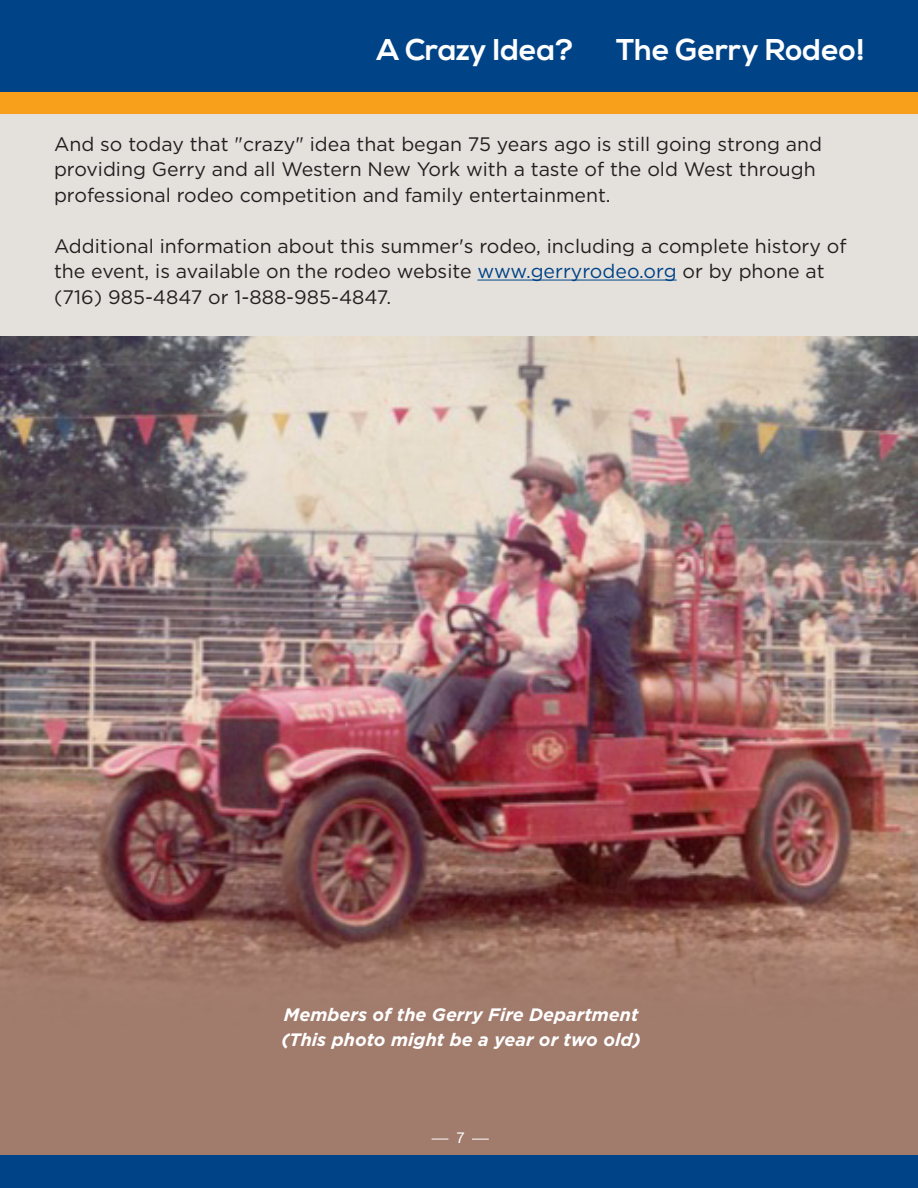
<style>
.page{position:relative;width:918px;height:1188px;background:#fff}
.page>*{position:absolute;margin:0;border:0;box-sizing:border-box;transform-origin:0 0}
.t1{font:700 30px "Nexa";color:#fff}
.t2{font:19.5px/25.5px "Gotham";color:#231f20}
.t3{font:italic 700 18px "Gotham";color:#fff}
.t4{font:15px "Helvetica Neue";color:#fff}
.s1{color:#014387}
</style>
<div class="page">
<div style="left:0;top:105px;width:918px;height:473px;background:#e4e1dd"></div>
<img style="left:0;top:337px;width:918px;height:595px">
<div style="left:0;top:932px;width:918px;height:256px;background:#a17b6c"></div>
<div style="left:0;top:0;width:918px;height:92px;background:#014387"></div>
<div style="left:0;top:92px;width:918px;height:21px;background:#f89f1c"></div>
<svg style="left:432px;top:1139px;width:16px;height:1px"></svg>
<svg style="left:472px;top:1139px;width:17px;height:1px"></svg>
<div style="left:0;top:1156px;width:918px;height:32px;background:#014387"></div>
<hr style="left:477px;top:280px;width:200px;height:1px;background:#014387">
<p class="t1" style="left:377px;top:32px;width:198px">A Crazy Idea?</p>
<p class="t1" style="left:616px;top:32px;width:250px">The Gerry Rodeo!</p>
<p class="t2" style="left:54px;top:131px;width:770px">And so today that "crazy" idea that began 75 years ago is still going strong and providing Gerry and all Western New York with a taste of the old West through professional rodeo competition and family entertainment.</p>
<p class="t2" style="left:54px;top:233px;width:794px">Additional information about this summer's rodeo, including a complete history of the event, is available on the rodeo website <span class="s1">www.gerryrodeo.org</span> or by phone at (716) 985-4847 or 1-888-985-4847.</p>
<p class="t3" style="left:284px;top:1003px;width:356px">Members of the Gerry Fire Department</p>
<p class="t3" style="left:282px;top:1028px;width:361px">(This photo might be a year or two old)</p>
<p class="t4" style="left:456px;top:1127px;width:10px">7</p>
</div>
